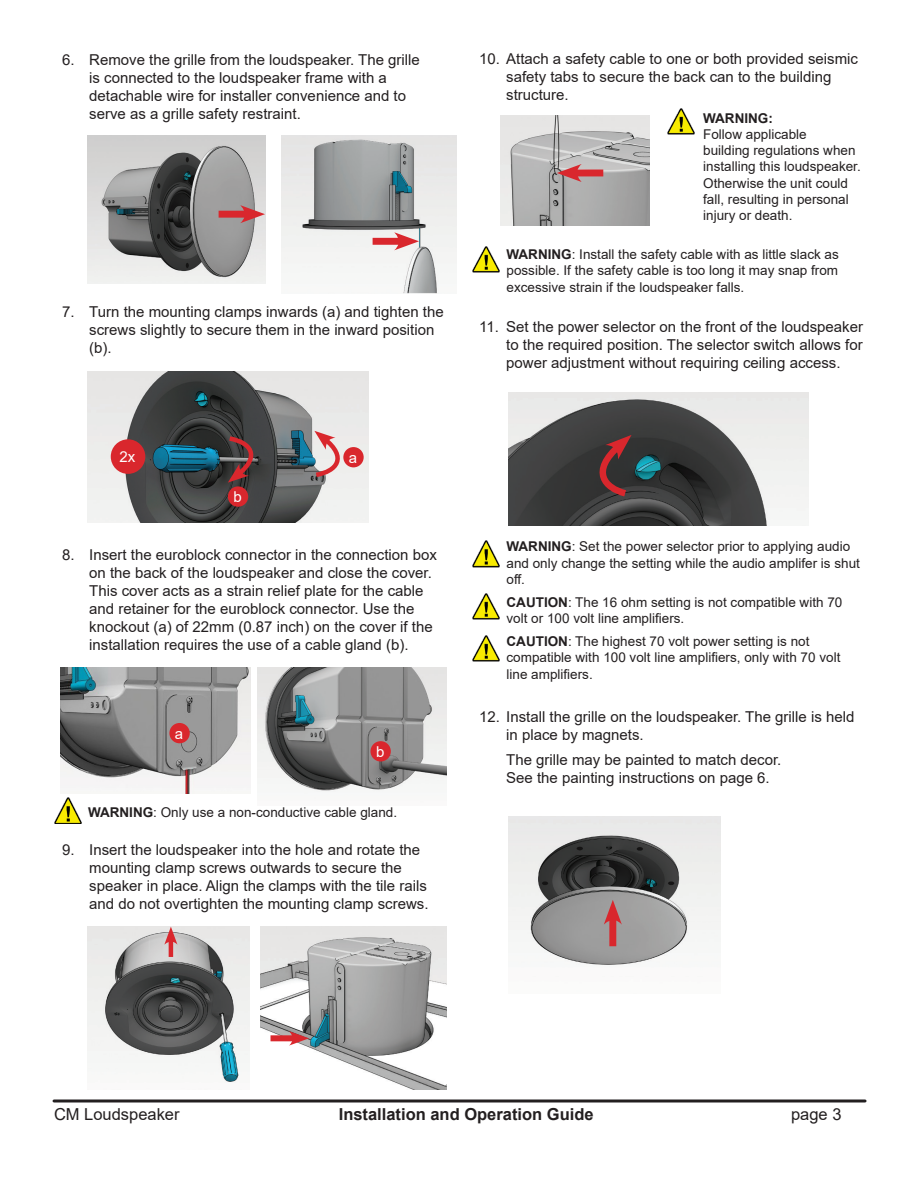
<style>
.page{position:relative;width:918px;height:1188px;background:#fff}
.page>*{position:absolute;margin:0;border:0;box-sizing:border-box;transform-origin:0 0}
.t1{font:700 16.5px "Arial";color:#231f20}
.t2{font:16.5px "Arial";color:#231f20}
.Body_Text_10pt_reg{font:15px/18px "Arial";color:#231f20}
.Body_Text_10pt_reg-2{font:15px "Arial";color:#fff}
.Safety_text_9pt_inde{font:13.5px/16.2px "Arial";color:#231f20}
.s1{font-weight:700}
</style>
<div class="page">
<hr style="left:54px;top:1100px;width:811px;height:2px;background:#231f20">
<img style="left:88px;top:371px;width:280px;height:152px">
<img style="left:472px;top:541px;width:28px;height:27px">
<img style="left:472px;top:593px;width:28px;height:27px">
<img style="left:472px;top:635px;width:28px;height:27px">
<svg style="left:111px;top:439px;width:34px;height:35px"></svg>
<div style="left:228px;top:486px;width:20px;height:21px;background:#d9272d;border-radius:50%"></div>
<div style="left:343px;top:447px;width:21px;height:20px;background:#d9272d;border-radius:50%"></div>
<img style="left:60px;top:667px;width:190px;height:127px">
<img style="left:54px;top:798px;width:27px;height:26px">
<img style="left:257px;top:667px;width:189px;height:125px">
<img style="left:501px;top:116px;width:148px;height:110px">
<img style="left:668px;top:108px;width:27px;height:27px">
<img style="left:509px;top:393px;width:300px;height:132px">
<img style="left:88px;top:135px;width:178px;height:149px">
<div style="left:219px;top:211px;width:31px;height:7px;background:#d9272d"></div>
<svg style="left:240px;top:205px;width:25px;height:18px"></svg>
<img style="left:88px;top:926px;width:162px;height:156px">
<hr style="left:169px;top:938px;width:4px;height:19px;background:#d9272d">
<svg style="left:164px;top:927px;width:13px;height:18px"></svg>
<img style="left:261px;top:926px;width:185px;height:163px">
<div style="left:271px;top:1035px;width:26px;height:6px;background:#d9272d"></div>
<svg style="left:289px;top:1031px;width:20px;height:15px"></svg>
<div style="left:169px;top:723px;width:21px;height:20px;background:#d9272d;border-radius:50%"></div>
<div style="left:371px;top:741px;width:20px;height:21px;background:#d9272d;border-radius:50%"></div>
<img style="left:281px;top:135px;width:176px;height:158px">
<div style="left:373px;top:238px;width:31px;height:7px;background:#d9272d"></div>
<svg style="left:394px;top:232px;width:25px;height:18px"></svg>
<div style="left:571px;top:170px;width:32px;height:6px;background:#d9272d"></div>
<svg style="left:557px;top:164px;width:25px;height:18px"></svg>
<img style="left:509px;top:816px;width:211px;height:149px">
<div style="left:609px;top:914px;width:7px;height:32px;background:#d9272d"></div>
<svg style="left:604px;top:900px;width:18px;height:25px"></svg>
<svg style="left:311px;top:431px;width:37px;height:49px"></svg>
<svg style="left:225px;top:433px;width:37px;height:50px"></svg>
<svg style="left:589px;top:435px;width:44px;height:66px"></svg>
<img style="left:472px;top:246px;width:28px;height:27px">
<p class="Body_Text_10pt_reg" style="left:89px;top:51px;width:332px;text-indent:-27px">6. Remove the grille from the loudspeaker. The grille is connected to the loudspeaker frame with a detachable wire for installer convenience and to serve as a grille safety restraint.</p>
<p class="Body_Text_10pt_reg" style="left:89px;top:303px;width:356px;text-indent:-27px">7. Turn the mounting clamps inwards (a) and tighten the screws slightly to secure them in the inward position (b).</p>
<p class="Body_Text_10pt_reg-2" style="left:119px;top:446px;width:17px">2x</p>
<p class="Body_Text_10pt_reg-2" style="left:233px;top:486px;width:10px">b</p>
<p class="Body_Text_10pt_reg-2" style="left:349px;top:447px;width:10px">a</p>
<p class="Body_Text_10pt_reg" style="left:89px;top:546px;width:349px;text-indent:-27px">8. Insert the euroblock connector in the connection box on the back of the loudspeaker and close the cover.<br>This cover acts as a strain relief plate for the cable and retainer for the euroblock connector. Use the knockout (a) of 22mm (0.87 inch) on the cover if the installation requires the use of a cable gland (b).</p>
<p class="Body_Text_10pt_reg-2" style="left:175px;top:723px;width:10px">a</p>
<p class="Body_Text_10pt_reg-2" style="left:376px;top:741px;width:10px">b</p>
<p class="Safety_text_9pt_inde" style="left:88px;top:804px;width:311px"><span class="s1">WARNING</span>: Only use a non-conductive cable gland.</p>
<p class="Body_Text_10pt_reg" style="left:89px;top:840px;width:341px;text-indent:-27px">9. Insert the loudspeaker into the hole and rotate the mounting clamp screws outwards to secure the speaker in place. Align the clamps with the tile rails and do not overtighten the mounting clamp screws.</p>
<p class="Body_Text_10pt_reg" style="left:506px;top:49px;width:353px;text-indent:-27px">10. Attach a safety cable to one or both provided seismic safety tabs to secure the back can to the building structure.</p>
<p class="Safety_text_9pt_inde" style="left:703px;top:110px;width:159px"><span class="s1">WARNING:<br></span>Follow applicable<br>building regulations when installing this loudspeaker.<br>Otherwise the unit could fall, resulting in personal injury or death.</p>
<p class="Safety_text_9pt_inde" style="left:507px;top:246px;width:334px;text-align:justify"><span class="s1">WARNING</span>: Install the safety cable with as little slack as possible. If the safety cable is too long it may snap from excessive strain if the loudspeaker falls.</p>
<p class="Body_Text_10pt_reg" style="left:506px;top:318px;width:358px;text-align:justify;text-indent:-27px">11. Set the power selector on the front of the loudspeaker to the required position. The selector switch allows for power adjustment without requiring ceiling access.</p>
<p class="Safety_text_9pt_inde" style="left:507px;top:539px;width:355px"><span class="s1">WARNING</span>: Set the power selector prior to applying audio and only change the setting while the audio amplifer is shut off.</p>
<p class="Safety_text_9pt_inde" style="left:507px;top:594px;width:337px"><span class="s1">CAUTION</span>: The 16 ohm setting is not compatible with 70 volt or 100 volt line amplifiers.</p>
<p class="Safety_text_9pt_inde" style="left:507px;top:633px;width:335px"><span class="s1">CAUTION</span>: The highest 70 volt power setting is not compatible with 100 volt line amplifiers, only with 70 volt line amplifiers.</p>
<p class="Body_Text_10pt_reg" style="left:506px;top:708px;width:350px;text-indent:-27px">12. Install the grille on the loudspeaker. The grille is held in place by magnets.</p>
<p class="Body_Text_10pt_reg" style="left:506px;top:750px;width:277px">The grille may be painted to match decor.<br>See the painting instructions on page 6.</p>
<p class="t2" style="left:54px;top:1102px;width:127px">CM Loudspeaker</p>
<p class="t1" style="left:339px;top:1102px;width:256px">Installation and Operation Guide</p>
<p class="t2" style="left:791px;top:1102px;width:52px">page 3</p>
</div>
